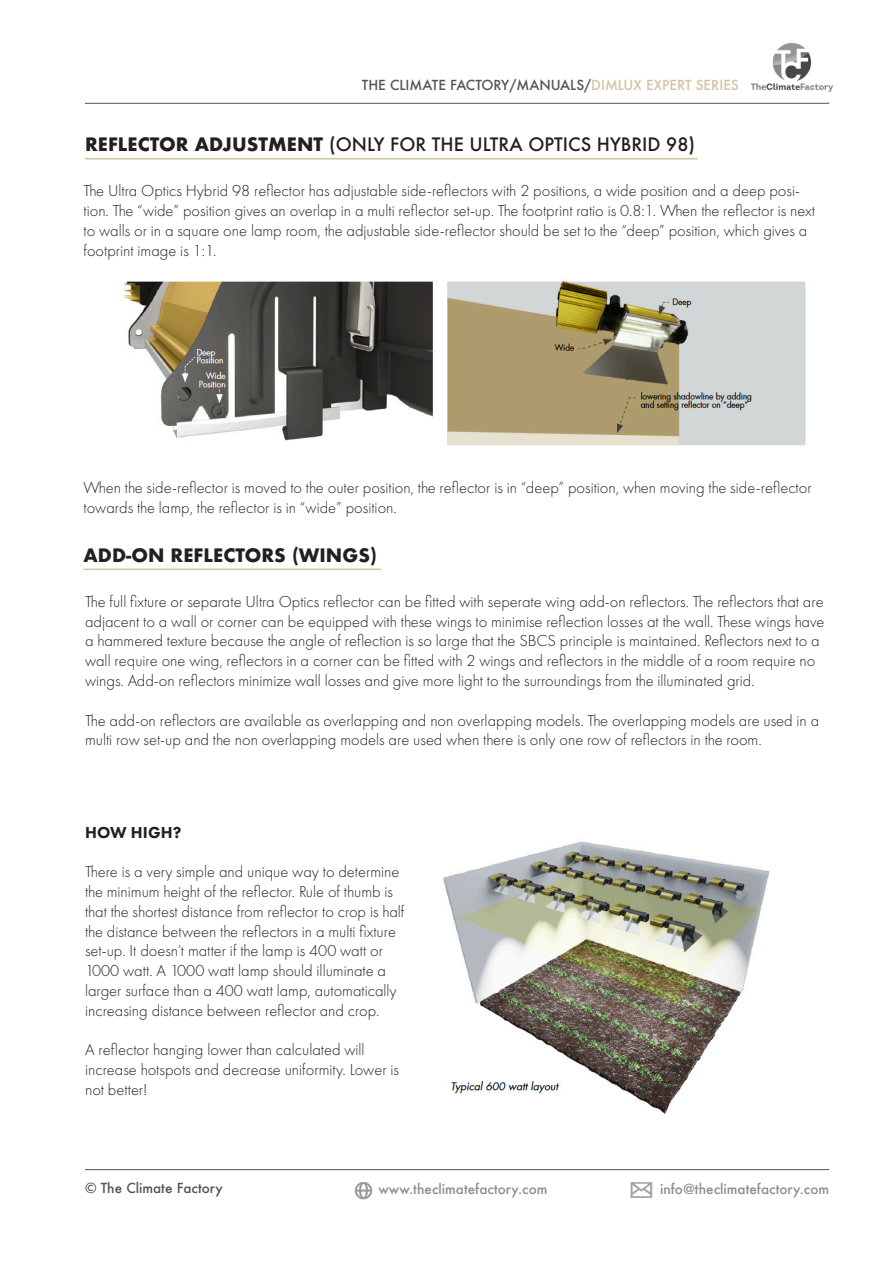
<style>
.page{position:relative;width:893px;height:1263px;background:#fff}
.page>*{position:absolute;margin:0;border:0;box-sizing:border-box;transform-origin:0 0}
.t1{font:500 18px "Futura";color:#231f20}
.t2{font:700 18px "Futura";color:#231f20}
.t3{font:300 16.5px/19.8px "Futura PT";color:#231f20}
.t4{font:800 16.5px "Futura PT";letter-spacing:.01em;color:#231f20}
.t5{font:500 13.5px "Futura";color:#515455}
.t6{font:500 13.5px "Futura";color:#8b8d8f}
.s1{color:#d0c5a0}
.s2{font-weight:700}
</style>
<div class="page">
<img style="left:752px;top:44px;width:80px;height:48px">
<hr style="left:85px;top:103px;width:744px;height:1px;background:#515455">
<hr style="left:85px;top:1169px;width:744px;height:1px;background:#515455">
<img style="left:355px;top:1181px;width:18px;height:18px">
<img style="left:631px;top:1182px;width:21px;height:16px">
<hr style="left:85px;top:158px;width:612px;height:1px;background:#d0c5a0">
<img style="left:123px;top:281px;width:683px;height:165px">
<hr style="left:84px;top:569px;width:297px;height:1px;background:#d0c5a0">
<img style="left:443px;top:841px;width:327px;height:274px">
<p class="t5" style="left:362px;top:76px;width:378px">THE CLIMATE FACTORY/MANUALS/<span class="s1">DIMLUX EXPERT SERIES</span></p>
<p class="t1" style="left:85px;top:132px;width:611px"><span class="s2">REFLECTOR ADJUSTMENT</span> (ONLY FOR THE ULTRA OPTICS HYBRID 98)</p>
<p class="t3" style="left:84px;top:181px;width:733px">The Ultra Optics Hybrid 98 reflector has adjustable side-reflectors with 2 positions, a wide position and a deep posi&shy;tion. The “wide” position gives an overlap in a multi reflector set-up. The footprint ratio is 0.8:1. When the reflector is next to walls or in a square one lamp room, the adjustable side-reflector should be set to the “deep” position, which gives a footprint image is 1:1.</p>
<p class="t3" style="left:84px;top:478px;width:730px">When the side-reflector is moved to the outer position, the reflector is in “deep” position, when moving the side-reflector towards the lamp, the reflector is in “wide” position.</p>
<p class="t2" style="left:84px;top:542px;width:295px">ADD-ON REFLECTORS (WINGS)</p>
<p class="t3" style="left:85px;top:591px;width:741px">The full fixture or separate Ultra Optics reflector can be fitted with seperate wing add-on reflectors. The reflectors that are adjacent to a wall or corner can be equipped with these wings to minimise reflection losses at the wall. These wings have a hammered texture because the angle of reflection is so large that the SBCS principle is maintained. Reflectors next to a wall require one wing, reflectors in a corner can be fitted with 2 wings and reflectors in the middle of a room require no wings. Add-on reflectors minimize wall losses and give more light to the surroundings from the illuminated grid.</p>
<p class="t3" style="left:85px;top:710px;width:736px">The add-on reflectors are available as overlapping and non overlapping models. The overlapping models are used in a multi row set-up and the non overlapping models are used when there is only one row of reflectors in the room.</p>
<p class="t4" style="left:85px;top:822px;width:98px">HOW HIGH?</p>
<p class="t3" style="left:85px;top:862px;width:321px">There is a very simple and unique way to determine the minimum height of the reflector. Rule of thumb is that the shortest distance from reflector to crop is half the distance between the reflectors in a multi fixture set-up. It doesn’t matter if the lamp is 400 watt or 1000 watt. A 1000 watt lamp should illuminate a larger surface than a 400 watt lamp, automatically increasing distance between reflector and crop.</p>
<p class="t3" style="left:85px;top:1040px;width:315px">A reflector hanging lower than calculated will increase hotspots and decrease uniformity. Lower is not better!</p>
<p class="t5" style="left:85px;top:1179px;width:139px">© The Climate Factory</p>
<p class="t6" style="left:378px;top:1180px;width:171px">www.theclimatefactory.com</p>
<p class="t6" style="left:660px;top:1180px;width:171px">info@theclimatefactory.com</p>
</div>
